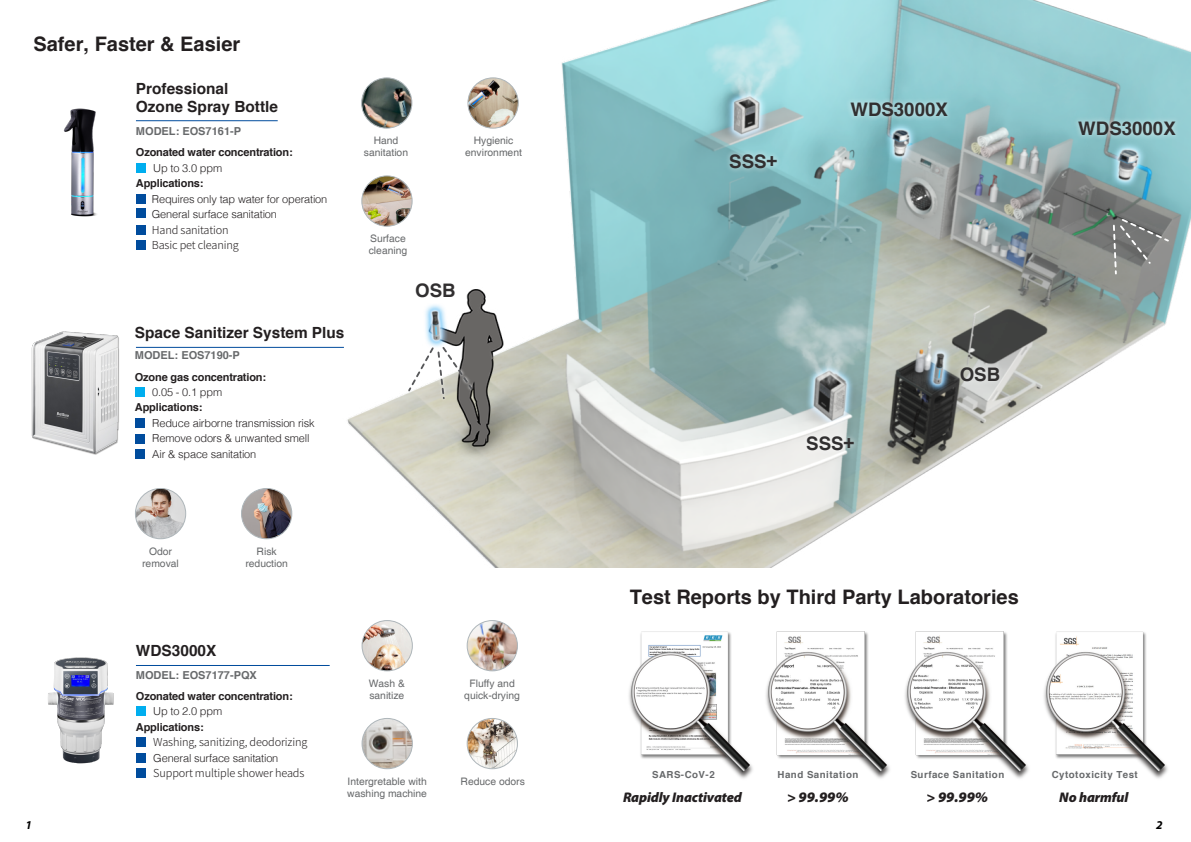
<style>
.page{position:relative;width:1191px;height:842px;background:#fff}
.page>*{position:absolute;margin:0;border:0;box-sizing:border-box;transform-origin:0 0}
.t1{font:700 20px "Helvetica";color:#231f20}
.t2{font:700 18.7px "Helvetica";color:#312f30}
.t3{font:700 15.4px "Helvetica";color:#231f20}
.t4{font:italic 900 14.6px "Myriad Pro";color:#231f20}
.t5{font:italic 900 14px "Myriad Pro";letter-spacing:-.01em;color:#231f20}
.t6{font:italic 700 12px "Myriad Pro";color:#000}
.t7{font:300 11px/15.4px "Helvetica";letter-spacing:-.015em;color:#231f20}
.t8{font:700 11px "Helvetica";letter-spacing:-.015em;color:#231f20}
.t9{font:300 11px/15.2px "Noto Sans CJ Ktc";letter-spacing:-.015em;color:#231f20}
.t10{font:700 11px "Helvetica";color:#67696b}
.t11{font:10.3px/12.4px "Helvetica";color:#67696b;text-align:center}
.t12{font:700 9.7px "Helvetica";letter-spacing:.05em;color:#67696b}
.s1{font-family:"Helvetica"}
</style>
<div class="page">
<img style="left:323px;top:0;width:868px;height:568px">
<svg style="left:433px;top:262px;width:34px;height:39px"></svg>
<svg style="left:1112px;top:217px;width:58px;height:58px;background:#848584"></svg>
<img style="left:374px;top:313px;width:132px;height:120px">
<svg style="left:406px;top:345px;width:68px;height:55px"></svg>
<div style="left:724px;top:148px;width:58px;height:27px;background:#fff;opacity:.41"></div>
<div style="left:845px;top:96px;width:108px;height:27px;background:#fff;opacity:.41"></div>
<div style="left:410px;top:277px;width:50px;height:26px;background:#fff"></div>
<div style="left:801px;top:430px;width:58px;height:27px;background:#fff;opacity:.41"></div>
<div style="left:955px;top:361px;width:50px;height:27px;background:#fff;opacity:.41"></div>
<div style="left:1073px;top:115px;width:108px;height:27px;background:#fff;opacity:.41"></div>
<img style="left:31px;top:331px;width:88px;height:124px">
<div style="left:135px;top:419px;width:9px;height:9px;background:#004c9d"></div>
<div style="left:135px;top:434px;width:9px;height:9px;background:#004c9d"></div>
<div style="left:135px;top:449px;width:9px;height:10px;background:#004c9d"></div>
<div style="left:135px;top:387px;width:9px;height:10px;background:#00aeef"></div>
<hr style="left:136px;top:347px;width:208px;height:1px;background:#004c9d">
<img style="left:48px;top:657px;width:66px;height:107px">
<div style="left:136px;top:737px;width:9px;height:9px;background:#004c9d"></div>
<div style="left:136px;top:753px;width:9px;height:10px;background:#004c9d"></div>
<div style="left:136px;top:707px;width:9px;height:9px;background:#00aeef"></div>
<div style="left:136px;top:768px;width:9px;height:9px;background:#004c9d"></div>
<hr style="left:136px;top:665px;width:194px;height:1px;background:#004c9d">
<img style="left:63px;top:108px;width:34px;height:109px">
<div style="left:136px;top:241px;width:9px;height:9px;background:#004c9d"></div>
<div style="left:136px;top:225px;width:9px;height:9px;background:#004c9d"></div>
<hr style="left:136px;top:121px;width:142px;height:1px;background:#004c9d">
<div style="left:136px;top:163px;width:9px;height:9px;background:#00aeef"></div>
<div style="left:136px;top:209px;width:9px;height:9px;background:#004c9d"></div>
<div style="left:136px;top:194px;width:9px;height:9px;background:#004c9d"></div>
<img style="left:629px;top:631px;width:261px;height:148px">
<img style="left:905px;top:631px;width:124px;height:148px">
<img style="left:135px;top:488px;width:51px;height:51px;border-radius:25px">
<div style="left:135px;top:488px;width:51px;height:51px;border:1px solid #aeb6ba;border-radius:50%"></div>
<img style="left:241px;top:488px;width:51px;height:51px;border-radius:25px">
<div style="left:241px;top:488px;width:51px;height:51px;border:1px solid #aeb6ba;border-radius:50%"></div>
<img style="left:361px;top:78px;width:51px;height:50px;border-radius:25px">
<div style="left:361px;top:78px;width:51px;height:50px;border:1px solid #aeb6ba;border-radius:50%"></div>
<img style="left:468px;top:78px;width:50px;height:50px;border-radius:25px">
<div style="left:468px;top:78px;width:50px;height:50px;border:1px solid #aeb6ba;border-radius:50%"></div>
<img style="left:362px;top:176px;width:50px;height:50px;border-radius:25px">
<div style="left:362px;top:176px;width:50px;height:50px;border:1px solid #aeb6ba;border-radius:50%"></div>
<img style="left:362px;top:620px;width:50px;height:51px;border-radius:25px">
<div style="left:362px;top:620px;width:50px;height:51px;border:1px solid #aeb6ba;border-radius:50%"></div>
<img style="left:362px;top:718px;width:50px;height:51px;border-radius:25px">
<div style="left:362px;top:718px;width:50px;height:51px;border:1px solid #aeb6ba;border-radius:50%"></div>
<img style="left:467px;top:718px;width:50px;height:51px;border-radius:25px">
<div style="left:467px;top:718px;width:50px;height:51px;border:1px solid #aeb6ba;border-radius:50%"></div>
<img style="left:1044px;top:631px;width:124px;height:148px">
<img style="left:467px;top:620px;width:50px;height:51px;border-radius:25px">
<div style="left:467px;top:620px;width:50px;height:51px;border:1px solid #aeb6ba;border-radius:50%"></div>
<p class="t1" style="left:34px;top:32px;width:208px">Safer, Faster &amp; Easier</p>
<p class="t3" style="left:136px;top:79px;width:94px">Professional</p>
<p class="t3" style="left:136px;top:97px;width:144px">Ozone Spray Bottle</p>
<p class="t10" style="left:136px;top:124px;width:107px">MODEL: EOS7161-P</p>
<p class="t8" style="left:136px;top:146px;width:158px">Ozonated water concentration:</p>
<p class="t7" style="left:153px;top:160px;width:70px">Up to 3.0 ppm</p>
<p class="t8" style="left:136px;top:176px;width:69px">Applications:</p>
<p class="t7" style="left:152px;top:191px;width:177px">Requires only tap water for operation</p>
<p class="t7" style="left:152px;top:206px;width:127px">General surface sanitation</p>
<p class="t9" style="left:152px;top:222px;width:78px">Hand sanitation</p>
<p class="t9" style="left:152px;top:238px;width:88px">Basic pet cleaning</p>
<p class="t3" style="left:135px;top:323px;width:211px">Space Sanitizer System Plus</p>
<p class="t10" style="left:135px;top:348px;width:107px">MODEL: EOS7190-P</p>
<p class="t8" style="left:135px;top:370px;width:133px">Ozone gas concentration:</p>
<p class="t7" style="left:152px;top:384px;width:71px">0.05 - 0.1 ppm</p>
<p class="t8" style="left:135px;top:400px;width:69px">Applications:</p>
<p class="t7" style="left:152px;top:415px;width:164px">Reduce airborne transmission risk<br>Remove odors &amp; unwanted smell</p>
<p class="t7" style="left:152px;top:445px;width:106px">Air &amp; space sanitation</p>
<p class="t11" style="left:374px;top:135px;width:26px">Hand</p>
<p class="t11" style="left:364px;top:147px;width:46px">sanitation</p>
<p class="t11" style="left:465px;top:135px;width:58px">Hygienic environment</p>
<p class="t11" style="left:369px;top:233px;width:40px;text-align:left">Surface cleaning</p>
<p class="t2" style="left:415px;top:278px;width:42px">OSB</p>
<p class="t11" style="left:142px;top:545px;width:38px">Odor removal</p>
<p class="t11" style="left:245px;top:545px;width:44px">Risk reduction</p>
<p class="t3" style="left:136px;top:641px;width:82px">WDS3000X</p>
<p class="t10" style="left:136px;top:668px;width:122px">MODEL: EOS7177-PQX</p>
<p class="t8" style="left:136px;top:689px;width:158px">Ozonated water concentration:</p>
<p class="t7" style="left:153px;top:703px;width:70px">Up to 2.0 ppm</p>
<p class="t8" style="left:136px;top:720px;width:69px">Applications:</p>
<p class="t9" style="left:153px;top:735px;width:155px">Washing, sanitizing, deodorizing<br><span class="s1">General surface sanitation</span></p>
<p class="t9" style="left:153px;top:766px;width:152px">Support multiple shower heads</p>
<p class="t11" style="left:369px;top:677px;width:38px;text-align:left">Wash &amp; sanitize</p>
<p class="t11" style="left:464px;top:677px;width:57px">Fluffy and quick-drying</p>
<p class="t11" style="left:347px;top:775px;width:81px;text-align:left">Intergretable with washing machine</p>
<p class="t11" style="left:460px;top:775px;width:66px">Reduce odors</p>
<p class="t2" style="left:729px;top:150px;width:50px">SSS+</p>
<p class="t2" style="left:850px;top:98px;width:99px">WDS3000X</p>
<p class="t2" style="left:1078px;top:117px;width:99px">WDS3000X</p>
<p class="t2" style="left:806px;top:432px;width:50px">SSS+</p>
<p class="t2" style="left:959px;top:363px;width:42px">OSB</p>
<p class="t1" style="left:629px;top:584px;width:390px">Test Reports by Third Party Laboratories</p>
<p class="t12" style="left:652px;top:768px;width:64px">SARS-CoV-2</p>
<p class="t5" style="left:623px;top:788px;width:120px">Rapidly Inactivated</p>
<p class="t4" style="left:926px;top:787px;width:63px">&gt; 99.99%</p>
<p class="t12" style="left:777px;top:768px;width:82px">Hand Sanitation</p>
<p class="t4" style="left:787px;top:787px;width:63px">&gt; 99.99%</p>
<p class="t12" style="left:910px;top:768px;width:95px">Surface Sanitation</p>
<p class="t12" style="left:1051px;top:768px;width:88px">Cytotoxicity Test</p>
<p class="t5" style="left:1059px;top:788px;width:71px">No harmful</p>
<p class="t6" style="left:25px;top:817px;width:8px">1</p>
<p class="t6" style="left:1156px;top:817px;width:8px">2</p>
</div>
